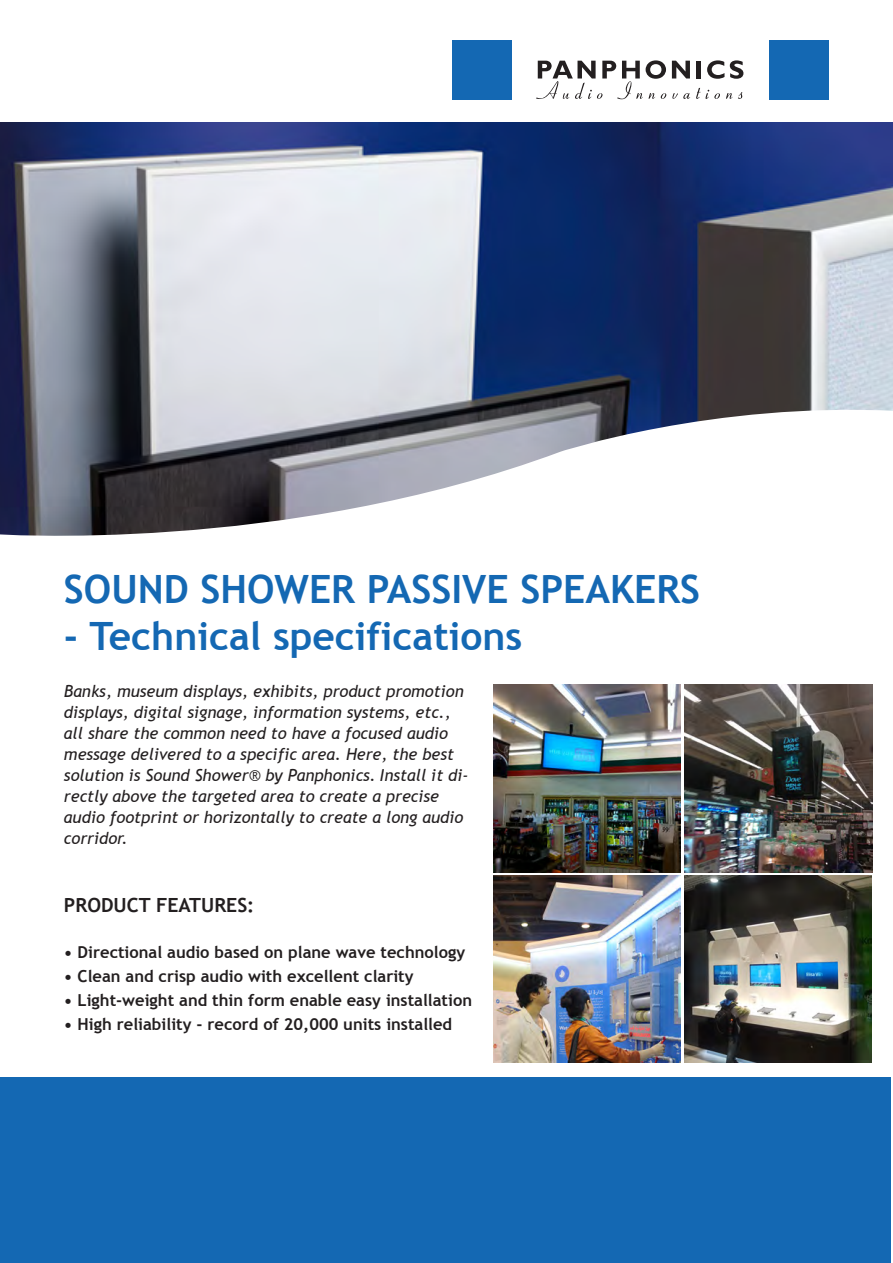
<style>
.page{position:relative;width:893px;height:1263px;background:#fff}
.page>*{position:absolute;margin:0;border:0;box-sizing:border-box;transform-origin:0 0}
.t1{font:700 39px "Trebuchet MS";color:#1468b3}
.t2{font:700 19.5px "Trebuchet MS";color:#231f20}
.t3{font:italic 16.5px/21px "Trebuchet MS";color:#231f20}
.t4{font:700 16.5px "Trebuchet MS";color:#231f20}
</style>
<div class="page">
<img style="left:0;top:123px;width:893px;height:278px">
<svg style="left:672px;top:93px;width:18px;height:6px"></svg>
<svg style="left:696px;top:88px;width:24px;height:11px"></svg>
<svg style="left:726px;top:92px;width:16px;height:7px"></svg>
<svg style="left:536px;top:60px;width:130px;height:39px"></svg>
<svg style="left:672px;top:61px;width:18px;height:18px"></svg>
<hr style="left:697px;top:61px;width:4px;height:17px;background:#231f20">
<svg style="left:707px;top:60px;width:17px;height:19px"></svg>
<svg style="left:730px;top:60px;width:13px;height:19px"></svg>
<div style="left:769px;top:41px;width:59px;height:59px;background:#1468b3"></div>
<div style="left:452px;top:41px;width:59px;height:59px;background:#1468b3"></div>
<div style="left:0;top:1077px;width:891px;height:186px;background:#1468b3"></div>
<svg style="left:0;top:401px;width:893px;height:135px"></svg>
<img style="left:493px;top:685px;width:188px;height:187px">
<img style="left:684px;top:685px;width:188px;height:187px">
<img style="left:494px;top:875px;width:187px;height:187px">
<img style="left:684px;top:875px;width:187px;height:187px">
<h1 class="t1" style="left:64px;top:565px;width:638px">SOUND SHOWER PASSIVE SPEAKERS</h1>
<h1 class="t1" style="left:64px;top:611px;width:460px">- Technical specifications</h1>
<p class="t3" style="left:64px;top:681px;width:406px">Banks, museum displays, exhibits, product promotion displays, digital signage, information systems, etc., all share the common need to have a focused audio message delivered to a specific area. Here, the best solution is Sound Shower® by Panphonics. Install it di&shy;rectly above the targeted area to create a precise audio footprint or horizontally to create a long audio corridor.</p>
<p class="t2" style="left:64px;top:892px;width:192px">PRODUCT FEATURES:</p>
<p class="t4" style="left:64px;top:942px;width:403px">• Directional audio based on plane wave technology</p>
<p class="t4" style="left:64px;top:966px;width:351px">• Clean and crisp audio with excellent clarity</p>
<p class="t4" style="left:64px;top:990px;width:410px">• Light-weight and thin form enable easy installation</p>
<p class="t4" style="left:64px;top:1014px;width:390px">• High reliability - record of 20,000 units installed</p>
</div>
